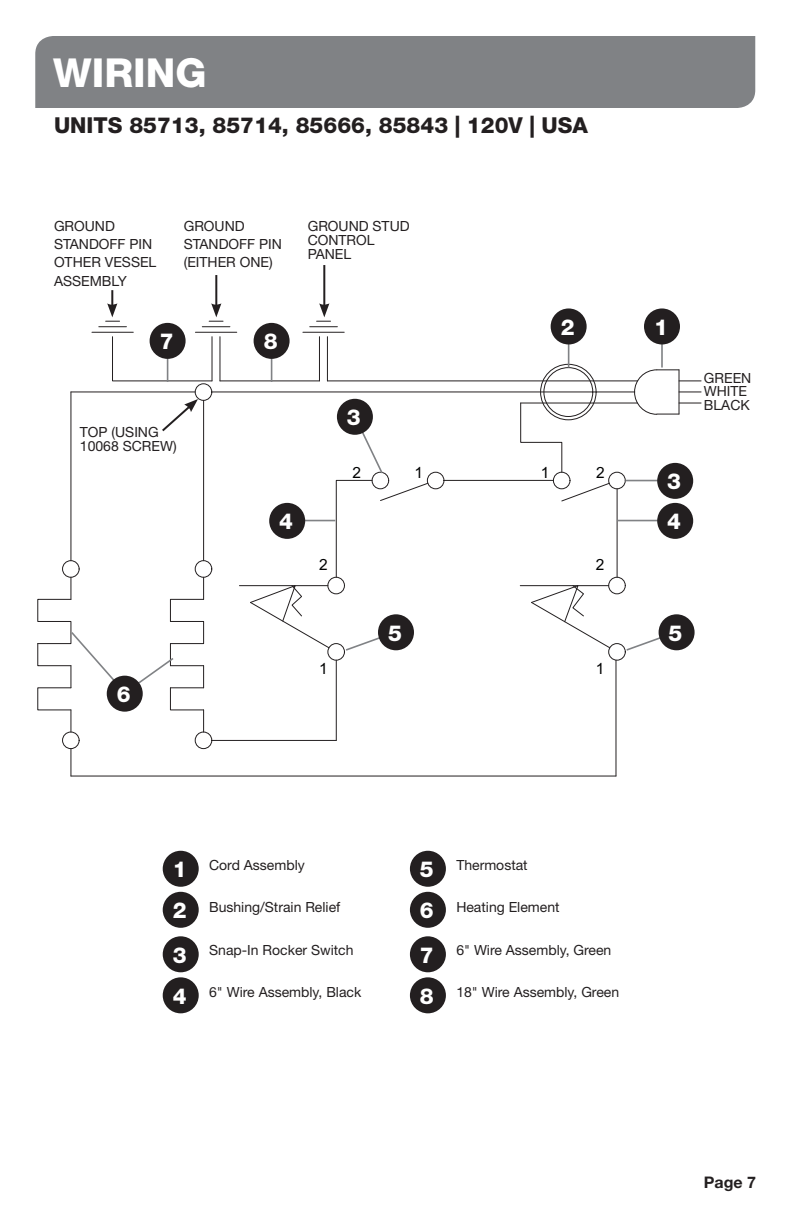
<style>
.page{position:relative;width:792px;height:1224px;background:#fff}
.page>*{position:absolute;margin:0;border:0;box-sizing:border-box;transform-origin:0 0}
.t1{font:800 40px "Helvetica Neue";color:#fff}
.t2{font:800 22px "Helvetica Neue";color:#231f20}
.t3{font:800 22px/41px "Helvetica Neue";color:#fff}
.t4{font:700 16px "Helvetica Neue";color:#231f20}
.t5{font:15.4px "Arial";color:#010202}
.t6{font:14px/18.4px "Helvetica Neue";color:#231f20}
</style>
<div class="page">
<div style="left:35px;top:36px;width:720px;height:72px;background:#808285"></div>
<div style="left:327px;top:577px;width:18px;height:17px;border:1px solid #231f20;border-radius:50%"></div>
<div style="left:62px;top:732px;width:18px;height:17px;border:1px solid #231f20;border-radius:50%"></div>
<svg style="left:71px;top:749px;width:1px;height:27px"></svg>
<div style="left:62px;top:560px;width:18px;height:18px;border:1px solid #231f20;border-radius:50%"></div>
<div style="left:195px;top:732px;width:17px;height:17px;border:1px solid #231f20;border-radius:50%"></div>
<hr style="left:212px;top:740px;width:124px;height:1px;background:#231f20">
<hr style="left:71px;top:776px;width:545px;height:1px;background:#231f20">
<div style="left:195px;top:560px;width:17px;height:18px;border:1px solid #231f20;border-radius:50%"></div>
<hr style="left:71px;top:392px;width:124px;height:1px;background:#231f20">
<hr style="left:203px;top:400px;width:1px;height:161px;background:#231f20">
<hr style="left:71px;top:392px;width:1px;height:169px;background:#231f20">
<hr style="left:92px;top:332px;width:41px;height:1px;background:#231f20">
<div style="left:195px;top:383px;width:17px;height:18px;border:1px solid #231f20;border-radius:50%"></div>
<hr style="left:220px;top:337px;width:1px;height:44px;background:#231f20">
<hr style="left:239px;top:585px;width:89px;height:1px;background:#231f20">
<svg style="left:249px;top:584px;width:81px;height:65px"></svg>
<hr style="left:336px;top:660px;width:1px;height:80px;background:#231f20">
<div style="left:327px;top:643px;width:18px;height:18px;border:1px solid #231f20;border-radius:50%"></div>
<hr style="left:220px;top:380px;width:99px;height:1px;background:#231f20">
<hr style="left:195px;top:332px;width:42px;height:1px;background:#231f20">
<hr style="left:616px;top:660px;width:1px;height:116px;background:#231f20">
<hr style="left:444px;top:480px;width:109px;height:1px;background:#231f20">
<hr style="left:327px;top:380px;width:311px;height:1px;background:#231f20">
<hr style="left:212px;top:392px;width:423px;height:1px;background:#231f20">
<hr style="left:319px;top:337px;width:1px;height:44px;background:#231f20">
<hr style="left:327px;top:337px;width:1px;height:44px;background:#231f20">
<div style="left:427px;top:472px;width:17px;height:17px;border:1px solid #231f20;border-radius:50%"></div>
<hr style="left:520px;top:585px;width:89px;height:1px;background:#231f20">
<svg style="left:530px;top:585px;width:81px;height:64px"></svg>
<div style="left:608px;top:577px;width:18px;height:17px;border:1px solid #231f20;border-radius:50%"></div>
<div style="left:608px;top:643px;width:18px;height:18px;border:1px solid #231f20;border-radius:50%"></div>
<hr style="left:521px;top:403px;width:117px;height:1px;background:#231f20">
<div style="left:608px;top:472px;width:18px;height:17px;border:1px solid #231f20;border-radius:50%"></div>
<svg style="left:561px;top:482px;width:49px;height:20px"></svg>
<div style="left:553px;top:472px;width:17px;height:17px;border:1px solid #231f20;border-radius:50%"></div>
<svg style="left:520px;top:402px;width:43px;height:71px"></svg>
<div style="left:543px;top:367px;width:50px;height:50px;border:1px solid #231f20;border-radius:50%"></div>
<div style="left:540px;top:364px;width:57px;height:56px;border:1px solid #231f20;border-radius:50%"></div>
<hr style="left:303px;top:332px;width:41px;height:1px;background:#231f20">
<svg style="left:634px;top:369px;width:67px;height:46px"></svg>
<hr style="left:617px;top:489px;width:1px;height:88px;background:#231f20">
<hr style="left:661px;top:340px;width:2px;height:28px;background:#808285">
<div style="left:644px;top:308px;width:36px;height:36px;background:#231f20;border-radius:50%"></div>
<div style="left:163px;top:936px;width:36px;height:36px;background:#231f20;border-radius:50%"></div>
<div style="left:163px;top:977px;width:36px;height:36px;background:#231f20;border-radius:50%"></div>
<div style="left:163px;top:851px;width:36px;height:36px;background:#231f20;border-radius:50%"></div>
<div style="left:163px;top:892px;width:36px;height:36px;background:#231f20;border-radius:50%"></div>
<div style="left:410px;top:851px;width:36px;height:36px;background:#231f20;border-radius:50%"></div>
<div style="left:410px;top:892px;width:36px;height:36px;background:#231f20;border-radius:50%"></div>
<div style="left:410px;top:936px;width:36px;height:36px;background:#231f20;border-radius:50%"></div>
<div style="left:410px;top:977px;width:36px;height:36px;background:#231f20;border-radius:50%"></div>
<svg style="left:335px;top:416px;width:94px;height:162px"></svg>
<div style="left:337px;top:399px;width:36px;height:36px;background:#231f20;border-radius:50%"></div>
<svg style="left:344px;top:636px;width:54px;height:16px"></svg>
<div style="left:378px;top:614px;width:36px;height:36px;background:#231f20;border-radius:50%"></div>
<hr style="left:287px;top:520px;width:48px;height:1px;background:#808285">
<div style="left:269px;top:503px;width:36px;height:36px;background:#231f20;border-radius:50%"></div>
<svg style="left:568px;top:344px;width:1px;height:24px"></svg>
<div style="left:551px;top:308px;width:36px;height:36px;background:#231f20;border-radius:50%"></div>
<svg style="left:37px;top:577px;width:167px;height:155px"></svg>
<div style="left:107px;top:676px;width:36px;height:36px;background:#231f20;border-radius:50%"></div>
<svg style="left:112px;top:336px;width:101px;height:46px"></svg>
<div style="left:150px;top:323px;width:36px;height:36px;background:#231f20;border-radius:50%"></div>
<svg style="left:271px;top:359px;width:1px;height:23px"></svg>
<div style="left:254px;top:323px;width:36px;height:36px;background:#231f20;border-radius:50%"></div>
<svg style="left:625px;top:630px;width:54px;height:22px"></svg>
<div style="left:659px;top:614px;width:36px;height:36px;background:#231f20;border-radius:50%"></div>
<hr style="left:617px;top:520px;width:58px;height:1px;background:#808285">
<div style="left:657px;top:503px;width:36px;height:36px;background:#231f20;border-radius:50%"></div>
<hr style="left:625px;top:480px;width:50px;height:1px;background:#808285">
<div style="left:657px;top:463px;width:36px;height:36px;background:#231f20;border-radius:50%"></div>
<svg style="left:162px;top:399px;width:36px;height:33px"></svg>
<svg style="left:99px;top:290px;width:27px;height:37px"></svg>
<hr style="left:215px;top:275px;width:2px;height:31px;background:#231f20">
<svg style="left:202px;top:303px;width:28px;height:24px"></svg>
<hr style="left:323px;top:265px;width:2px;height:41px;background:#231f20">
<svg style="left:310px;top:303px;width:27px;height:24px"></svg>
<h1 class="t1" style="left:53px;top:59px;width:155px">WIRING</h1>
<h2 class="t2" style="left:54px;top:117px;width:536px">UNITS 85713, 85714, 85666, 85843 | 120V | USA</h2>
<p class="t6" style="left:54px;top:218px;width:104px">GROUND<br>STANDOFF PIN<br>OTHER VESSEL<br>ASSEMBLY</p>
<p class="t6" style="left:184px;top:218px;width:100px">GROUND<br>STANDOFF PIN (EITHER ONE)</p>
<p class="t6" style="left:308px;top:220px;width:103px;line-height:14px">GROUND STUD<br>CONTROL<br>PANEL</p>
<h2 class="t3" style="left:160px;top:323px;width:15px">7</h2>
<h2 class="t3" style="left:264px;top:323px;width:15px">8</h2>
<p class="t6" style="left:80px;top:427px;width:98px;line-height:14px">TOP (USING<br>10068 SCREW)</p>
<h2 class="t3" style="left:347px;top:399px;width:15px">3</h2>
<h2 class="t3" style="left:561px;top:308px;width:15px">2</h2>
<h2 class="t3" style="left:117px;top:676px;width:15px">6</h2>
<h2 class="t3" style="left:279px;top:503px;width:15px">4</h2>
<p class="t5" style="left:352px;top:463px;width:10px">2</p>
<p class="t5" style="left:596px;top:463px;width:10px">2</p>
<p class="t5" style="left:415px;top:463px;width:10px">1</p>
<p class="t5" style="left:541px;top:463px;width:10px">1</p>
<p class="t5" style="left:319px;top:556px;width:10px">2</p>
<p class="t5" style="left:319px;top:660px;width:10px">1</p>
<h2 class="t3" style="left:388px;top:614px;width:15px">5</h2>
<p class="t5" style="left:596px;top:556px;width:10px">2</p>
<p class="t5" style="left:596px;top:660px;width:10px">1</p>
<h2 class="t3" style="left:654px;top:308px;width:15px">1</h2>
<p class="t6" style="left:704px;top:370px;width:49px">GREEN</p>
<p class="t6" style="left:704px;top:384px;width:45px">WHITE</p>
<p class="t6" style="left:704px;top:398px;width:47px">BLACK</p>
<h2 class="t3" style="left:667px;top:463px;width:15px">3</h2>
<h2 class="t3" style="left:667px;top:503px;width:15px">4</h2>
<h2 class="t3" style="left:669px;top:614px;width:15px">5</h2>
<p class="t6" style="left:209px;top:857px;width:97px">Cord Assembly</p>
<p class="t6" style="left:209px;top:900px;width:133px">Bushing/Strain Relief</p>
<p class="t6" style="left:209px;top:942px;width:146px">Snap-In Rocker Switch</p>
<p class="t6" style="left:209px;top:984px;width:154px">6" Wire Assembly, Black</p>
<h2 class="t3" style="left:173px;top:851px;width:15px">1<br>2</h2>
<h2 class="t3" style="left:420px;top:851px;width:15px">5<br>6</h2>
<p class="t6" style="left:456px;top:857px;width:73px">Thermostat</p>
<p class="t6" style="left:456px;top:900px;width:105px">Heating Element</p>
<p class="t6" style="left:456px;top:942px;width:157px">6" Wire Assembly, Green</p>
<p class="t6" style="left:456px;top:984px;width:164px">18" Wire Assembly, Green</p>
<h2 class="t3" style="left:173px;top:936px;width:15px">3<br>4</h2>
<h2 class="t3" style="left:420px;top:936px;width:15px">7<br>8</h2>
<p class="t4" style="left:704px;top:1177px;width:54px">Page 7</p>
</div>
